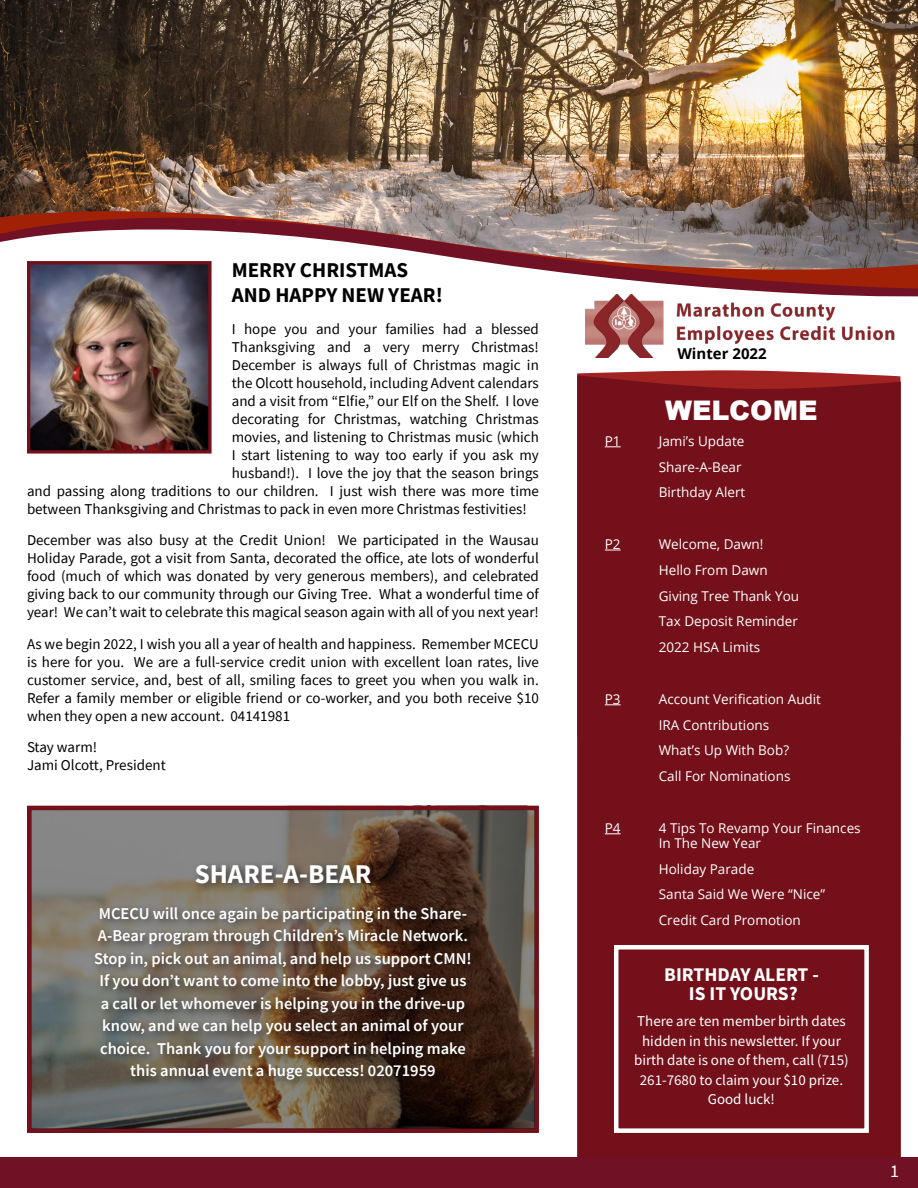
<style>
.page{position:relative;width:918px;height:1188px;background:#fff}
.page>*{position:absolute;margin:0;border:0;box-sizing:border-box;transform-origin:0 0}
.t1{font:700 27px "Source Sans Pro";color:#fff}
.t2{font:900 27px "Arial";color:#fff}
.t3{font:700 21px/25.2px "Source Sans Pro";color:#000}
.t4{font:19.5px/19.5px "Source Sans Variable";color:#fff;text-align:center}
.t5{font:18px "Source Sans Pro";color:#fff}
.t6{font:600 16.5px/22.5px "Source Sans Pro";color:#fff;text-align:center}
.t7{font:15px/18px "Source Sans Pro";color:#000;text-align:justify}
.t8{font:15px/19.5px "Source Sans Variable";color:#fff;text-align:center}
.t9{font:700 15px "Open Sans";color:#000}
.t10{font:13.5px/15px "Open Sans";color:#fff}
</style>
<div class="page">
<div style="left:27px;top:806px;width:512px;height:327px;border:4px solid #731019"></div>
<div style="left:577px;top:375px;width:324px;height:783px;background:#731019"></div>
<svg style="left:551px;top:271px;width:367px;height:18px"></svg>
<svg style="left:605px;top:446px;width:16px;height:1px"></svg>
<svg style="left:605px;top:550px;width:16px;height:1px"></svg>
<svg style="left:605px;top:704px;width:16px;height:1px"></svg>
<svg style="left:605px;top:833px;width:16px;height:1px"></svg>
<img style="left:586px;top:294px;width:318px;height:63px">
<div style="left:0;top:1158px;width:918px;height:30px;background:#701125"></div>
<img style="left:0;top:0;width:918px;height:271px">
<div style="left:614px;top:945px;width:255px;height:188px;border:4px solid #fff"></div>
<img style="left:31px;top:265px;width:177px;height:185px">
<div style="left:27px;top:261px;width:185px;height:193px;border:3px solid #731019"></div>
<svg style="left:31px;top:810px;width:504px;height:319px;background:#645d55"></svg>
<div style="left:92px;top:861px;width:390px;height:229px;background:#000;opacity:.55"></div>
<p class="t3" style="left:232px;top:257px;width:213px">MERRY CHRISTMAS<br>AND HAPPY NEW YEAR!</p>
<p class="t7" style="left:232px;top:319px;width:309px">I hope you and your families had a blessed</p>
<p class="t7" style="left:232px;top:337px;width:309px">Thanksgiving and a very merry Christmas!</p>
<p class="t7" style="left:232px;top:355px;width:309px">December is always full of Christmas magic in</p>
<p class="t7" style="left:232px;top:373px;width:309px">the Olcott household, including Advent calendars</p>
<p class="t7" style="left:232px;top:391px;width:309px">and a visit from “Elfie,” our Elf on the Shelf. I love</p>
<p class="t7" style="left:232px;top:409px;width:309px">decorating for Christmas, watching Christmas</p>
<p class="t7" style="left:232px;top:427px;width:309px">movies, and listening to Christmas music (which</p>
<p class="t7" style="left:232px;top:445px;width:309px">I start listening to way too early if you ask my</p>
<p class="t7" style="left:232px;top:463px;width:309px">husband!). I love the joy that the season brings</p>
<p class="t7" style="left:27px;top:481px;width:513px">and passing along traditions to our children. I just wish there was more time</p>
<p class="t7" style="left:27px;top:499px;width:501px">between Thanksgiving and Christmas to pack in even more Christmas festivities!</p>
<p class="t7" style="left:27px;top:531px;width:513px">December was also busy at the Credit Union! We participated in the Wausau Holiday Parade, got a visit from Santa, decorated the office, ate lots of wonderful food (much of which was donated by very generous members), and celebrated giving back to our community through our Giving Tree. What a wonderful time of year! We can’t wait to celebrate this magical season again with all of you next year!</p>
<p class="t7" style="left:27px;top:634px;width:513px">As we begin 2022, I wish you all a year of health and happiness. Remember MCECU is here for you. We are a full-service credit union with excellent loan rates, live customer service, and, best of all, smiling faces to greet you when you walk in.<br>Refer a family member or eligible friend or co-worker, and you both receive $10 when they open a new account. 04141981</p>
<p class="t7" style="left:27px;top:738px;width:72px">Stay warm!</p>
<p class="t7" style="left:27px;top:756px;width:140px">Jami Olcott, President</p>
<p class="t1" style="left:195px;top:855px;width:178px">SHARE-A-BEAR</p>
<p class="t6" style="left:94px;top:902px;width:379px">MCECU will once again be participating in the Share-A-Bear program through Children’s Miracle Network.<br>Stop in, pick out an animal, and help us support CMN!<br>If you don’t want to come into the lobby, just give us a call or let whomever is helping you in the drive-up know, and we can help you select an animal of your choice. Thank you for your support in helping make this annual event a huge success! 02071959</p>
<p class="t9" style="left:677px;top:343px;width:91px">Winter 2022</p>
<p class="t2" style="left:665px;top:391px;width:154px">WELCOME</p>
<p class="t10" style="left:605px;top:433px;width:17px">P1</p>
<p class="t10" style="left:659px;top:433px;width:87px">Jami’s Update</p>
<p class="t10" style="left:659px;top:459px;width:84px">Share-A-Bear</p>
<p class="t10" style="left:659px;top:485px;width:88px">Birthday Alert</p>
<p class="t10" style="left:605px;top:536px;width:17px">P2</p>
<p class="t10" style="left:659px;top:536px;width:106px">Welcome, Dawn!</p>
<p class="t10" style="left:659px;top:562px;width:110px">Hello From Dawn</p>
<p class="t10" style="left:659px;top:588px;width:142px">Giving Tree Thank You</p>
<p class="t10" style="left:659px;top:614px;width:141px">Tax Deposit Reminder</p>
<p class="t10" style="left:659px;top:639px;width:103px">2022 HSA Limits</p>
<p class="t10" style="left:605px;top:691px;width:17px">P3</p>
<p class="t10" style="left:659px;top:691px;width:164px">Account Verification Audit</p>
<p class="t10" style="left:659px;top:717px;width:112px">IRA Contributions</p>
<p class="t10" style="left:659px;top:743px;width:132px">What’s Up With Bob?</p>
<p class="t10" style="left:659px;top:768px;width:133px">Call For Nominations</p>
<p class="t10" style="left:605px;top:820px;width:17px">P4</p>
<p class="t10" style="left:659px;top:820px;width:203px">4 Tips To Revamp Your Finances<br>In The New Year</p>
<p class="t10" style="left:659px;top:861px;width:97px">Holiday Parade</p>
<p class="t10" style="left:659px;top:887px;width:168px">Santa Said We Were “Nice”</p>
<p class="t10" style="left:659px;top:912px;width:144px">Credit Card Promotion</p>
<p class="t4" style="left:664px;top:964px;width:156px">BIRTHDAY ALERT -<br>IS IT YOURS?</p>
<p class="t8" style="left:634px;top:1012px;width:216px">There are ten member birth dates hidden in this newsletter. If your birth date is one of them, call (715)<br>261-7680 to claim your $10 prize.<br>Good luck!</p>
<p class="t5" style="left:890px;top:1159px;width:10px">1</p>
</div>
